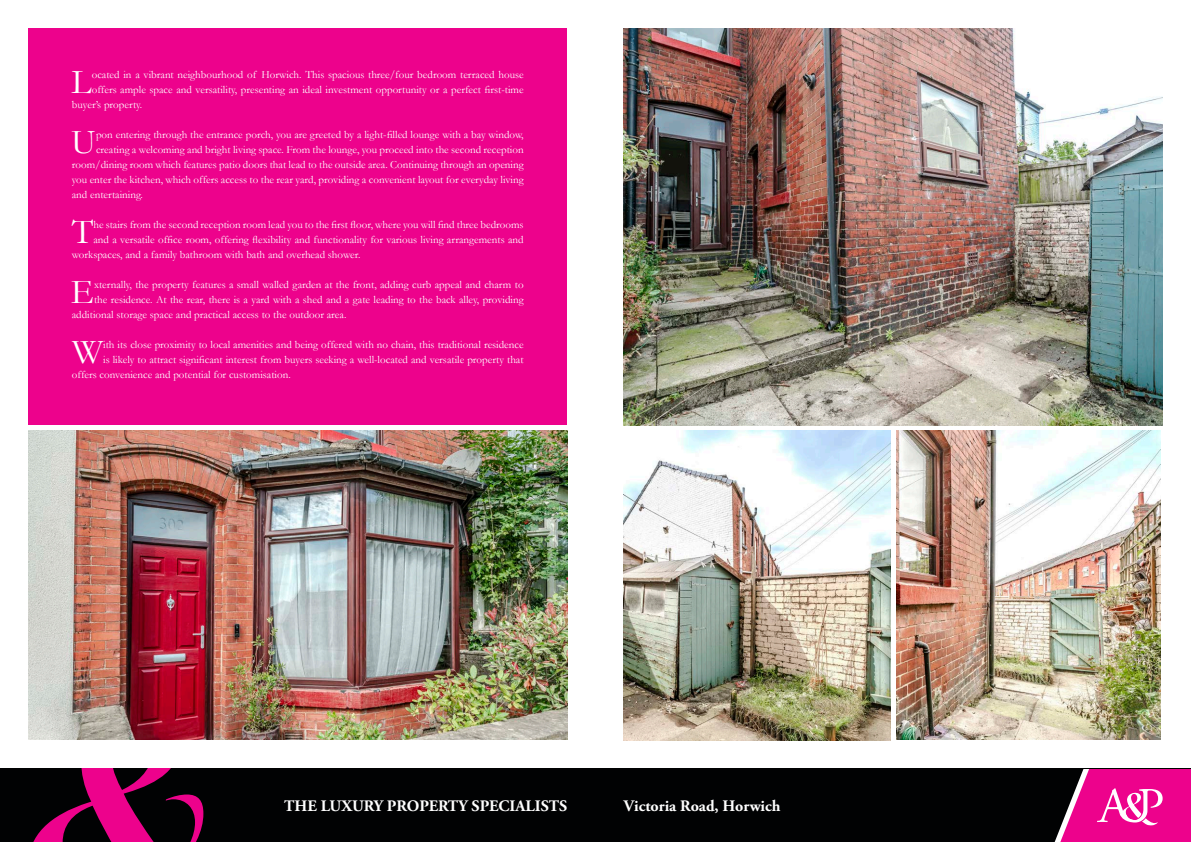
<style>
.page{position:relative;width:1191px;height:842px;background:#fff}
.page>*{position:absolute;margin:0;border:0;box-sizing:border-box;transform-origin:0 0}
.t1{font:35.1px "Garamond";color:#fff}
.t2{font:700 16px "Adobe Garamond Pro";color:#fff}
.t3{font:11px "Garamond";color:#fff}
</style>
<div class="page">
<div style="left:0;top:769px;width:1191px;height:73px;background:#010203"></div>
<svg style="left:33px;top:769px;width:171px;height:73px"></svg>
<svg style="left:1054px;top:769px;width:137px;height:73px;background:#d51e89"></svg>
<img style="left:28px;top:431px;width:539px;height:309px">
<div style="left:28px;top:28px;width:539px;height:397px;background:#ed028c"></div>
<img style="left:624px;top:28px;width:538px;height:397px">
<img style="left:896px;top:431px;width:265px;height:309px">
<img style="left:624px;top:431px;width:266px;height:310px">
<p class="t1" style="left:72px;top:58px;width:22px">L</p>
<p class="t3" style="left:92px;top:67px;width:433px">ocated in a vibrant neighbourhood of Horwich. This spacious three/four bedroom terraced house</p>
<p class="t3" style="left:92px;top:82px;width:433px">offers ample space and versatility, presenting an ideal investment opportunity or a perfect first-time</p>
<p class="t3" style="left:72px;top:97px;width:72px">buyer’s property.</p>
<p class="t1" style="left:71px;top:118px;width:26px">U</p>
<p class="t3" style="left:96px;top:127px;width:429px">pon entering through the entrance porch, you are greeted by a light-filled lounge with a bay window,</p>
<p class="t3" style="left:96px;top:142px;width:429px">creating a welcoming and bright living space. From the lounge, you proceed into the second reception</p>
<p class="t3" style="left:72px;top:157px;width:453px">room/dining room which features patio doors that lead to the outside area. Continuing through an opening</p>
<p class="t3" style="left:72px;top:172px;width:453px">you enter the kitchen, which offers access to the rear yard, providing a convenient layout for everyday living</p>
<p class="t3" style="left:72px;top:187px;width:72px">and entertaining.</p>
<p class="t1" style="left:72px;top:208px;width:23px">T</p>
<p class="t3" style="left:93px;top:217px;width:432px">he stairs from the second reception room lead you to the first floor, where you will find three bedrooms</p>
<p class="t3" style="left:93px;top:232px;width:432px">and a versatile office room, offering flexibility and functionality for various living arrangements and</p>
<p class="t3" style="left:72px;top:247px;width:290px">workspaces, and a family bathroom with bath and overhead shower.</p>
<p class="t1" style="left:71px;top:268px;width:24px">E</p>
<p class="t3" style="left:94px;top:277px;width:431px">xternally, the property features a small walled garden at the front, adding curb appeal and charm to</p>
<p class="t3" style="left:94px;top:292px;width:431px">the residence. At the rear, there is a yard with a shed and a gate leading to the back alley, providing</p>
<p class="t3" style="left:72px;top:307px;width:276px">additional storage space and practical access to the outdoor area.</p>
<p class="t1" style="left:72px;top:328px;width:33px">W</p>
<p class="t3" style="left:103px;top:337px;width:422px">ith its close proximity to local amenities and being offered with no chain, this traditional residence</p>
<p class="t3" style="left:103px;top:352px;width:422px">is likely to attract significant interest from buyers seeking a well-located and versatile property that</p>
<p class="t3" style="left:72px;top:367px;width:220px">offers convenience and potential for customisation.</p>
<p class="t2" style="left:284px;top:797px;width:284px">THE LUXURY PROPERTY SPECIALISTS</p>
<p class="t2" style="left:624px;top:797px;width:158px">Victoria Road, Horwich</p>
</div>
